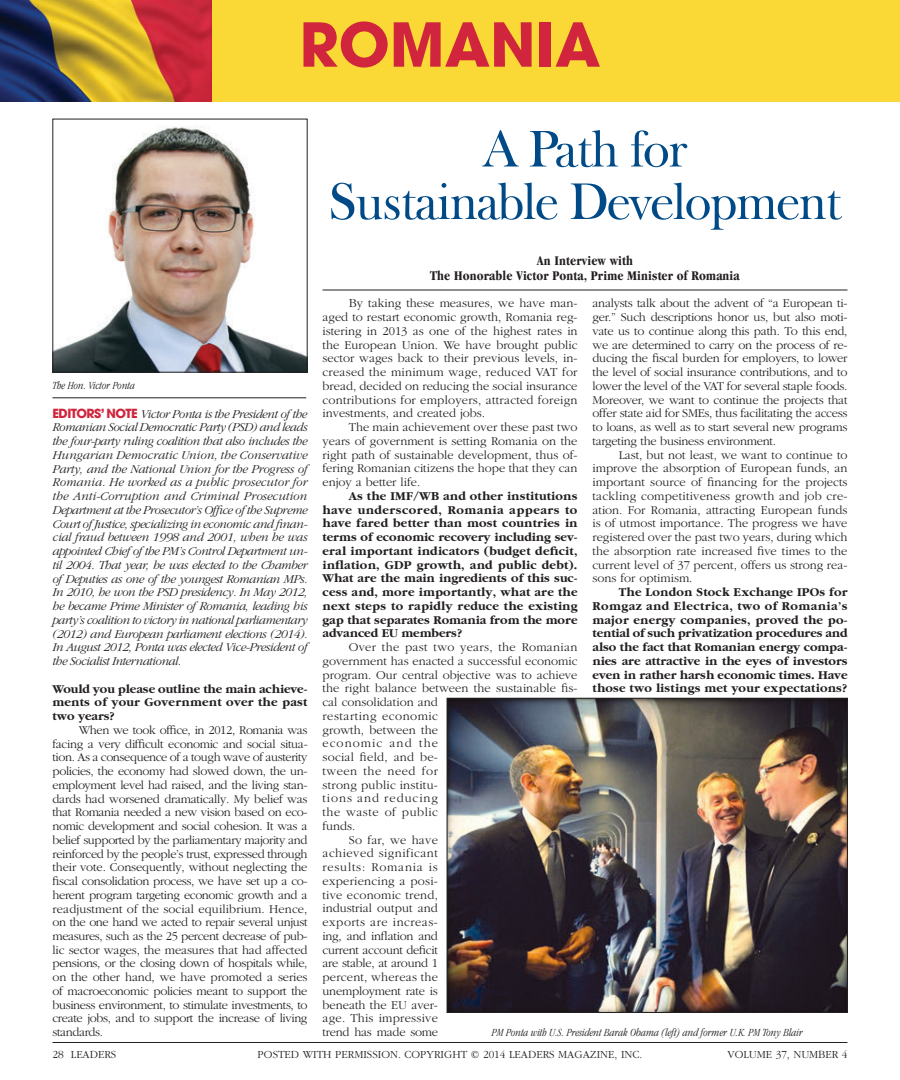
<style>
.page{position:relative;width:900px;height:1080px;background:#fff}
.page>*{position:absolute;margin:0;border:0;box-sizing:border-box;transform-origin:0 0}
.t1{font:700 60px "Avant Garde";color:#d0253d}
.t2{font:52.5px/52.5px "Frys Baskerville BT";letter-spacing:-.04em;color:#004b87;text-align:center}
.t3{font:700 condensed 13.75px/15px "Garamond";letter-spacing:.01em;color:#231f20;text-align:center}
.t4{font:300 12.5px/13.8px "Garamond";color:#231f20;text-align:justify}
.t5{font:italic 300 12.5px/13.8px "Garamond";letter-spacing:-.04em;color:#231f20;text-align:justify}
.t6{font:700 12.5px/13.8px "Garamond";color:#231f20;text-align:justify}
.t7{font:300 12.5px "Garamond";letter-spacing:.02em;color:#231f20}
.t8{font:300 12.5px "Garamond";letter-spacing:-.02em;color:#231f20}
.t9{font:300 12.5px "Garamond";letter-spacing:.04em;color:#231f20}
.t10{font:300 12.5px "Garamond";letter-spacing:.06em;color:#231f20}
.t11{font:300 12.5px "Garamond";letter-spacing:.075em;color:#231f20}
.t12{font:300 12.5px "Garamond";letter-spacing:.085em;color:#231f20}
.t13{font:italic 300 condensed 11.25px "Garamond";color:#231f20}
.t14{font:300 11.25px "Garamond";color:#231f20}
.s1{font-family:"Avant Garde";font-weight:700;font-style:normal;color:#cf253d}
</style>
<div class="page">
<div style="left:0;top:0;width:900px;height:102px;background:#fad836"></div>
<img style="left:0;top:0;width:212px;height:102px">
<img style="left:54px;top:126px;width:252px;height:244px">
<div style="left:52px;top:119px;width:256px;height:253px;border:1px solid #231f20"></div>
<hr style="left:52px;top:398px;width:254px;height:1px;background:#231f20">
<hr style="left:322px;top:290px;width:526px;height:1px;background:#231f20">
<img style="left:449px;top:700px;width:397px;height:311px">
<div style="left:447px;top:698px;width:401px;height:315px;border:1px solid #231f20"></div>
<hr style="left:52px;top:1042px;width:796px;height:1px;background:#231f20">
<h1 class="t1" style="left:299px;top:6px;width:303px">ROMANIA</h1>
<p class="t13" style="left:53px;top:379px;width:84px">The Hon. Victor Ponta</p>
<p class="t5" style="left:52px;top:407px;width:257px"><span class="s1">EDITORS’ NOTE</span> Victor Ponta is the President of the Romanian Social Democratic Party (PSD) and leads the four-party ruling coalition that also includes the Hungarian Democratic Union, the Conservative Party, and the National Union for the Progress of Romania. He worked as a public prosecutor for the Anti-Corruption and Criminal Prosecution Department at the Prosecutor’s Office of the Supreme Court of Justice, specializing in economic and finan&shy;cial fraud between 1998 and 2001, when he was appointed Chief of the PM’s Control Department un&shy;til 2004. That year, he was elected to the Chamber of Deputies as one of the youngest Romanian MPs.<br>In 2010, he won the PSD presidency. In May 2012, he became Prime Minister of Romania, leading his party’s coalition to victory in national parliamentary (2012) and European parliament elections (2014).<br>In August 2012, Ponta was elected Vice-President of the Socialist International.</p>
<p class="t6" style="left:52px;top:682px;width:257px">Would you please outline the main achieve&shy;ments of your Government over the past two years?</p>
<p class="t4" style="left:52px;top:723px;width:257px;text-indent:26px">When we took office, in 2012, Romania was facing a very difficult economic and social situa&shy;tion. As a consequence of a tough wave of austerity policies, the economy had slowed down, the un&shy;employment level had raised, and the living stan&shy;dards had worsened dramatically. My belief was that Romania needed a new vision based on eco&shy;nomic development and social cohesion. It was a belief supported by the parliamentary majority and reinforced by the people’s trust, expressed through their vote. Consequently, without neglecting the fiscal consolidation process, we have set up a co&shy;herent program targeting economic growth and a readjustment of the social equilibrium. Hence, on the one hand we acted to repair several unjust measures, such as the 25 percent decrease of pub&shy;lic sector wages, the measures that had affected pensions, or the closing down of hospitals while, on the other hand, we have promoted a series of macroeconomic policies meant to support the business environment, to stimulate investments, to create jobs, and to support the increase of living standards.</p>
<h2 class="t2" style="left:328px;top:121px;width:515px">A Path for<br>Sustainable Development</h2>
<p class="t3" style="left:430px;top:253px;width:311px">An Interview with<br>The Honorable Victor Ponta, Prime Minister of Romania</p>
<p class="t4" style="left:592px;top:297px;width:257px">analysts talk about the advent of “a European ti&shy;ger.” Such descriptions honor us, but also moti&shy;vate us to continue along this path. To this end, we are determined to carry on the process of re&shy;ducing the fiscal burden for employers, to lower the level of social insurance contributions, and to lower the level of the VAT for several staple foods.<br>Moreover, we want to continue the projects that offer state aid for SMEs, thus facilitating the access to loans, as well as to start several new programs targeting the business environment.</p>
<p class="t4" style="left:592px;top:448px;width:257px;text-indent:26px">Last, but not least, we want to continue to improve the absorption of European funds, an important source of financing for the projects tackling competitiveness growth and job cre&shy;ation. For Romania, attracting European funds is of utmost importance. The progress we have registered over the past two years, during which the absorption rate increased five times to the current level of 37 percent, offers us strong rea&shy;sons for optimism.</p>
<p class="t6" style="left:592px;top:586px;width:257px;text-indent:26px">The London Stock Exchange IPOs for Romgaz and Electrica, two of Romania’s major energy companies, proved the po&shy;tential of such privatization procedures and also the fact that Romanian energy compa&shy;nies are attractive in the eyes of investors even in rather harsh economic times. Have those two listings met your expectations?</p>
<p class="t4" style="left:322px;top:297px;width:257px;text-indent:26px">By taking these measures, we have man&shy;aged to restart economic growth, Romania reg&shy;istering in 2013 as one of the highest rates in the European Union. We have brought public sector wages back to their previous levels, in&shy;creased the minimum wage, reduced VAT for bread, decided on reducing the social insurance contributions for employers, attracted foreign investments, and created jobs.</p>
<p class="t4" style="left:322px;top:421px;width:257px;text-indent:26px">The main achievement over these past two years of government is setting Romania on the right path of sustainable development, thus of&shy;fering Romanian citizens the hope that they can enjoy a better life.</p>
<p class="t6" style="left:322px;top:489px;width:257px;text-indent:26px">As the IMF/WB and other institutions have underscored, Romania appears to have fared better than most countries in terms of economic recovery including sev&shy;eral important indicators (budget deficit, inflation, GDP growth, and public debt).<br>What are the main ingredients of this suc&shy;cess and, more importantly, what are the next steps to rapidly reduce the existing gap that separates Romania from the more advanced EU members?</p>
<p class="t7" style="left:349px;top:641px;width:230px">Over the past two years, the Romanian</p>
<p class="t4" style="left:322px;top:654px;width:256px">government has enacted a successful economic</p>
<p class="t4" style="left:322px;top:668px;width:256px">program. Our central objective was to achieve</p>
<p class="t4" style="left:322px;top:682px;width:257px">the right balance between the sustainable fis-</p>
<p class="t4" style="left:322px;top:696px;width:117px">cal consolidation and</p>
<p class="t9" style="left:322px;top:709px;width:117px">restarting economic</p>
<p class="t4" style="left:322px;top:723px;width:117px">growth, between the</p>
<p class="t12" style="left:322px;top:737px;width:117px">economic and the</p>
<p class="t7" style="left:322px;top:751px;width:117px">social field, and be-</p>
<p class="t9" style="left:322px;top:764px;width:117px">tween the need for</p>
<p class="t7" style="left:322px;top:778px;width:117px">strong public institu-</p>
<p class="t11" style="left:322px;top:792px;width:117px">tions and reducing</p>
<p class="t9" style="left:322px;top:806px;width:117px">the waste of public</p>
<p class="t4" style="left:322px;top:819px;width:34px">funds.</p>
<p class="t7" style="left:349px;top:833px;width:91px">So far, we have</p>
<p class="t9" style="left:322px;top:847px;width:117px">achieved significant</p>
<p class="t10" style="left:322px;top:861px;width:117px">results: Romania is</p>
<p class="t7" style="left:322px;top:874px;width:117px">experiencing a posi-</p>
<p class="t7" style="left:322px;top:888px;width:117px">tive economic trend,</p>
<p class="t4" style="left:322px;top:902px;width:117px">industrial output and</p>
<p class="t9" style="left:322px;top:916px;width:117px">exports are increas-</p>
<p class="t8" style="left:322px;top:929px;width:117px">ing, and inflation and</p>
<p class="t8" style="left:322px;top:943px;width:117px">current account deficit</p>
<p class="t8" style="left:322px;top:957px;width:117px">are stable, at around 1</p>
<p class="t7" style="left:322px;top:971px;width:117px">percent, whereas the</p>
<p class="t8" style="left:322px;top:984px;width:117px">unemployment rate is</p>
<p class="t4" style="left:322px;top:998px;width:117px">beneath the EU aver-</p>
<p class="t7" style="left:322px;top:1012px;width:117px">age. This impressive</p>
<p class="t8" style="left:322px;top:1026px;width:117px">trend has made some</p>
<p class="t13" style="left:492px;top:1027px;width:313px">PM Ponta with U.S. President Barak Obama (left) and former U.K. PM Tony Blair</p>
<p class="t14" style="left:52px;top:1048px;width:65px">28 LEADERS</p>
<p class="t14" style="left:258px;top:1048px;width:386px">POSTED WITH PERMISSION. COPYRIGHT © 2014 LEADERS MAGAZINE, INC.</p>
<p class="t14" style="left:728px;top:1048px;width:121px">VOLUME 37, NUMBER 4</p>
</div>
